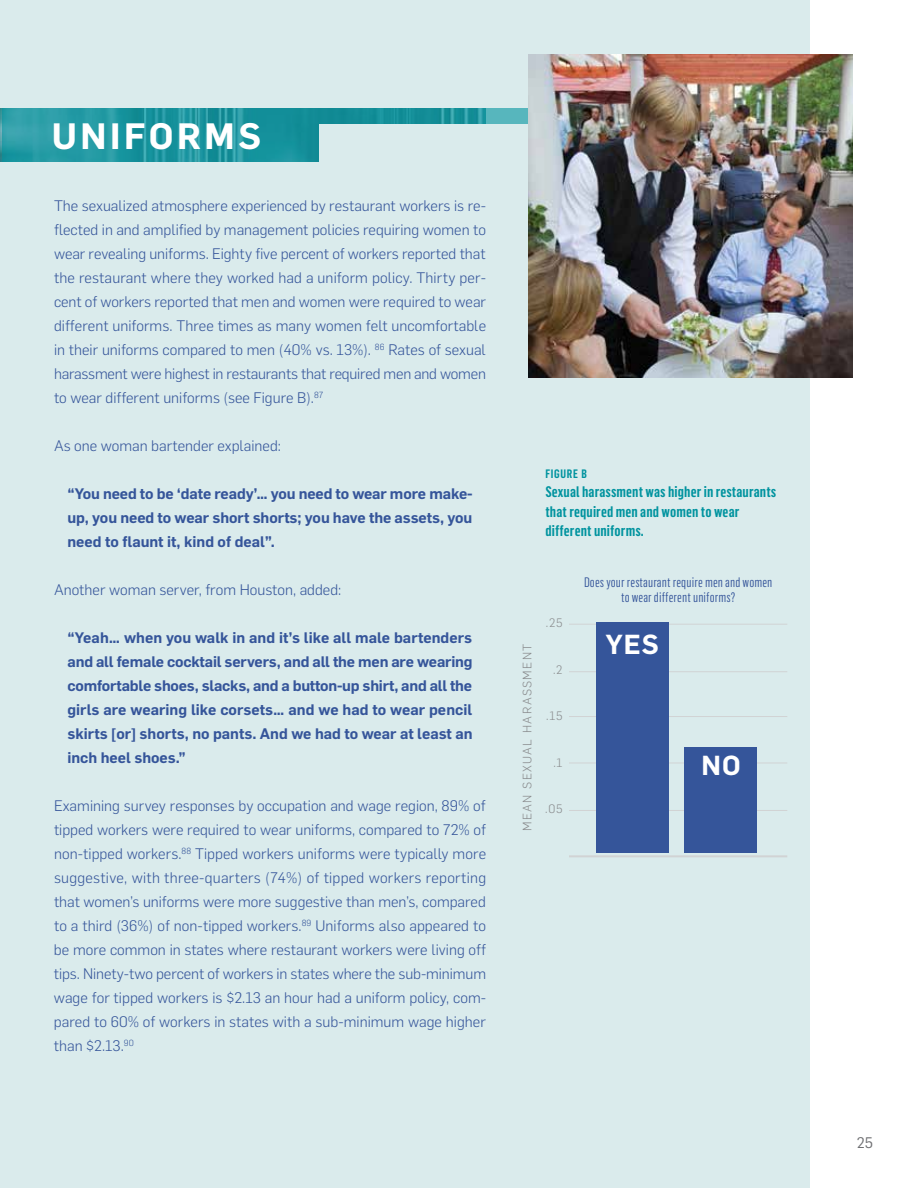
<style>
.page{position:relative;width:918px;height:1188px;background:#fff}
.page>*{position:absolute;margin:0;border:0;box-sizing:border-box;transform-origin:0 0}
.t1{font:600 36px "Flama";letter-spacing:.1em;color:#fff}
.t2{font:600 27px "Flama";color:#fff}
.t3{font:300 15px/24px "Flama";color:#35559a;text-align:justify}
.t4{font:600 15px/24px "Flama";color:#35559a;text-align:justify}
.t5{font:600 15px/19.5px "Flama Condensed";letter-spacing:.01em;color:#00939f}
.t6{font:15px "Flama";color:#6d6e71}
.t7{font:13.5px/15px "Flama Condensed";letter-spacing:.01em;color:#35559a;text-align:center}
.t8{font:300 12px "Flama";letter-spacing:.12em;color:#8a8c8e}
.t9{font:600 12px "Flama Condensed";color:#00939f}
</style>
<div class="page">
<div style="left:0;top:0;width:810px;height:1188px;background:#daebec"></div>
<svg style="left:2px;top:108px;width:527px;height:54px;background:#2097a0"></svg>
<hr style="left:569px;top:855px;width:218px;height:2px;background:#d1d3d4">
<hr style="left:569px;top:810px;width:218px;height:1px;background:#d1d3d4">
<hr style="left:569px;top:762px;width:218px;height:1px;background:#d1d3d4">
<hr style="left:569px;top:716px;width:218px;height:1px;background:#d1d3d4">
<hr style="left:569px;top:671px;width:218px;height:1px;background:#d1d3d4">
<hr style="left:569px;top:624px;width:218px;height:1px;background:#d1d3d4">
<div style="left:596px;top:622px;width:73px;height:230px;background:#35559a"></div>
<div style="left:684px;top:747px;width:73px;height:105px;background:#35559a"></div>
<div style="left:320px;top:124px;width:217px;height:43px;background:#daebec"></div>
<img style="left:529px;top:54px;width:324px;height:324px">
<h1 class="t1" style="left:52px;top:110px;width:211px">UNIFORMS</h1>
<p class="t3" style="left:54px;top:193px;width:434px">The sexualized atmosphere experienced by restaurant workers is re&shy;flected in and amplified by management policies requiring women to wear revealing uniforms. Eighty five percent of workers reported that the restaurant where they worked had a uniform policy. Thirty per&shy;cent of workers reported that men and women were required to wear different uniforms. Three times as many women felt uncomfortable in their uniforms compared to men (40% vs. 13%). <sup>86</sup> Rates of sexual harassment were highest in restaurants that required men and women to wear different uniforms (see Figure B).<sup>87</sup></p>
<p class="t3" style="left:54px;top:433px;width:229px">As one woman bartender explained:</p>
<p class="t4" style="left:68px;top:480px;width:407px">“You need to be ‘date ready’… you need to wear more make&shy;up, you need to wear short shorts; you have the assets, you need to flaunt it, kind of deal”.</p>
<p class="t3" style="left:54px;top:577px;width:289px">Another woman server, from Houston, added:</p>
<p class="t4" style="left:68px;top:624px;width:407px">“Yeah… when you walk in and it’s like all male bartenders and all female cocktail servers, and all the men are wearing comfortable shoes, slacks, and a button-up shirt, and all the girls are wearing like corsets… and we had to wear pencil skirts [or] shorts, no pants. And we had to wear at least an inch heel shoes.”</p>
<p class="t3" style="left:54px;top:793px;width:434px">Examining survey responses by occupation and wage region, 89% of tipped workers were required to wear uniforms, compared to 72% of non-tipped workers.<sup>88</sup> Tipped workers uniforms were typically more suggestive, with three-quarters (74%) of tipped workers reporting that women’s uniforms were more suggestive than men’s, compared to a third (36%) of non-tipped workers.<sup>89</sup> Uniforms also appeared to be more common in states where restaurant workers were living off tips. N inety-two percent of workers in states where the sub-minimum wage for tipped workers is $2.13 an hour had a uniform policy, com&shy;pared to 60% of workers in states with a sub-minimum wage higher than $2.13.<sup>90</sup></p>
<p class="t9" style="left:545px;top:466px;width:12px">Figure</p>
<p class="t9" style="left:581px;top:466px;width:7px">B</p>
<p class="t5" style="left:545px;top:482px;width:232px">Sexual harassment was higher in restaurants that required men and women to wear different uniforms.</p>
<p class="t8" style="left:519px;top:831px;width:189px;rotate:-90deg">MEAN SEXUAL HARASSMENT</p>
<p class="t8" style="left:546px;top:615px;width:18px">.25</p>
<p class="t8" style="left:553px;top:661px;width:11px">.2</p>
<p class="t8" style="left:546px;top:708px;width:18px">.15</p>
<p class="t8" style="left:553px;top:754px;width:11px">.1</p>
<p class="t8" style="left:545px;top:801px;width:19px">.05</p>
<p class="t7" style="left:584px;top:575px;width:190px">Does your restaurant require men and women to wear different uniforms?</p>
<h2 class="t2" style="left:606px;top:625px;width:55px">YES</h2>
<h2 class="t2" style="left:701px;top:745px;width:41px">NO</h2>
<p class="t6" style="left:857px;top:1133px;width:18px">25</p>
</div>
